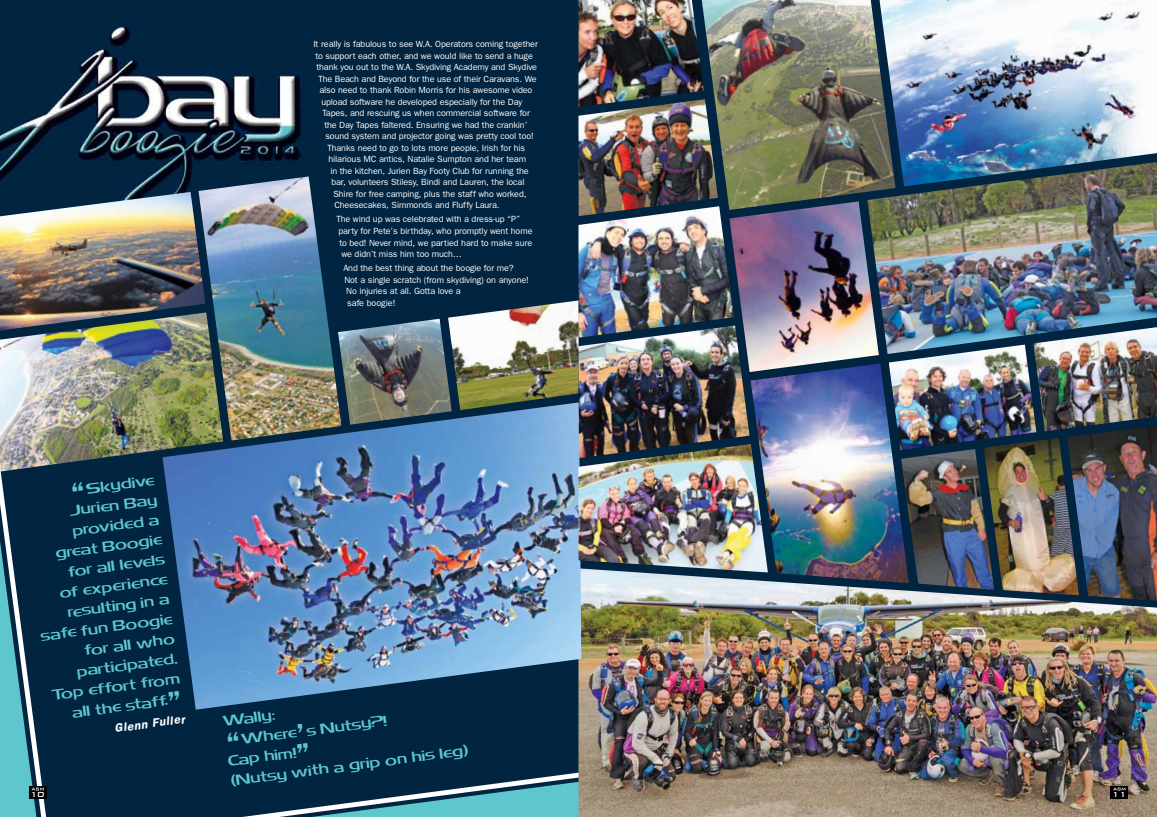
<style>
.page{position:relative;width:1157px;height:817px;background:#fff}
.page>*{position:absolute;margin:0;border:0;box-sizing:border-box;transform-origin:0 0}
.t1{font:300 14px/20px "Fibre";color:#5ec7ce;text-align:right}
.t2{font:italic 600 12px "Franklin Gothic";color:#fff}
.t3{font:500 9.8px "Bank Gothic";color:#fff}
.t4{font:9px "Franklin Gothic";letter-spacing:-.01em;color:#fff}
.s1{font-family:"Franklin Gothic";font-weight:600;font-size:30px}
</style>
<div class="page">
<img style="left:0;top:0;width:1067px;height:816px">
<svg style="left:242px;top:772px;width:336px;height:44px"></svg>
<img style="left:578px;top:572px;width:579px;height:244px">
<img style="left:162px;top:410px;width:419px;height:299px">
<img style="left:198px;top:176px;width:143px;height:264px">
<img style="left:0;top:312px;width:223px;height:159px">
<img style="left:0;top:192px;width:205px;height:138px">
<img style="left:338px;top:319px;width:114px;height:105px">
<img style="left:448px;top:300px;width:130px;height:110px">
<img style="left:895px;top:0;width:262px;height:162px">
<img style="left:879px;top:162px;width:278px;height:192px">
<img style="left:734px;top:210px;width:145px;height:162px">
<img style="left:750px;top:363px;width:151px;height:220px">
<img style="left:1033px;top:327px;width:124px;height:104px">
<img style="left:888px;top:344px;width:148px;height:106px">
<img style="left:578px;top:107px;width:123px;height:99px">
<img style="left:578px;top:325px;width:171px;height:119px">
<img style="left:578px;top:206px;width:156px;height:131px">
<img style="left:578px;top:444px;width:190px;height:128px">
<img style="left:701px;top:0;width:194px;height:210px">
<img style="left:578px;top:0;width:125px;height:107px">
<img style="left:983px;top:438px;width:84px;height:157px">
<img style="left:1067px;top:425px;width:90px;height:175px">
<img style="left:901px;top:449px;width:93px;height:140px">
<svg style="left:0;top:466px;width:46px;height:350px"></svg>
<div style="left:1110px;top:785px;width:18px;height:13px;background:#000"></div>
<svg style="left:1113px;top:787px;width:12px;height:3px"></svg>
<p class="t4" style="left:313px;top:39px;width:226px">It really is fabulous to see W.A. Operators coming together</p>
<p class="t4" style="left:315px;top:50px;width:219px">to support each other, and we would like to send a huge</p>
<p class="t4" style="left:316px;top:62px;width:222px">thank you out to the W.A. Skydiving Academy and Skydive</p>
<p class="t4" style="left:318px;top:73px;width:220px">The Beach and Beyond for the use of their Caravans. We</p>
<p class="t4" style="left:319px;top:85px;width:215px">also need to thank Robin Morris for his awesome video</p>
<p class="t4" style="left:321px;top:96px;width:202px">upload software he developed especially for the Day</p>
<p class="t4" style="left:322px;top:108px;width:209px">Tapes, and rescuing us when commercial software for</p>
<p class="t4" style="left:324px;top:119px;width:204px">the Day Tapes faltered. Ensuring we had the crankin’</p>
<p class="t4" style="left:325px;top:131px;width:210px">sound system and projector going was pretty cool too!</p>
<p class="t4" style="left:327px;top:142px;width:199px">Thanks need to go to lots more people, Irish for his</p>
<p class="t4" style="left:328px;top:154px;width:199px">hilarious MC antics, Natalie Sumpton and her team</p>
<p class="t4" style="left:330px;top:165px;width:200px">in the kitchen, Jurien Bay Footy Club for running the</p>
<p class="t4" style="left:331px;top:177px;width:195px">bar, volunteers Stilesy, Bindi and Lauren, the local</p>
<p class="t4" style="left:333px;top:188px;width:195px">Shire for free camping, plus the staff who worked,</p>
<p class="t4" style="left:334px;top:200px;width:167px">Cheesecakes, Simmonds and Fluffy Laura.</p>
<p class="t4" style="left:336px;top:214px;width:185px">The wind up was celebrated with a dress-up “P”</p>
<p class="t4" style="left:338px;top:226px;width:196px">party for Pete’s birthday, who promptly went home</p>
<p class="t4" style="left:339px;top:237px;width:194px">to bed! Never mind, we partied hard to make sure</p>
<p class="t4" style="left:341px;top:249px;width:122px">we didn’t miss him too much…</p>
<p class="t4" style="left:343px;top:263px;width:172px">And the best thing about the boogie for me?</p>
<p class="t4" style="left:344px;top:274px;width:186px">Not a single scratch (from skydiving) on anyone!</p>
<p class="t4" style="left:346px;top:286px;width:116px">No injuries at all. Gotta love a</p>
<p class="t4" style="left:347px;top:297px;width:50px">safe boogie!</p>
<h1 class="t1" style="left:20px;top:489px;width:134px;rotate:-8deg"><span class="s1">“</span>Skydive<br>Jurien Bay provided a<br>great Boogie for all levels<br>of experience resulting in a safe fun Boogie for all who participated.<br>Top effort from all the staff.<span class="s1">”</span></h1>
<h2 class="t2" style="left:114px;top:720px;width:72px;rotate:-7deg">Glenn Fuller</h2>
<h1 class="t1" style="left:222px;top:712px;width:163px;text-align:left;rotate:-8deg">Wally:<br><span class="s1">“</span>Where<span class="s1">’</span>s Nutsy?!<br>Cap him!<span class="s1">”</span></h1>
<h1 class="t1" style="left:230px;top:772px;width:239px;rotate:-8deg">(Nutsy with a grip on his leg)</h1>
<p class="t3" style="left:30px;top:786px;width:16px">10</p>
<p class="t3" style="left:1112px;top:786px;width:16px">11</p>
</div>
